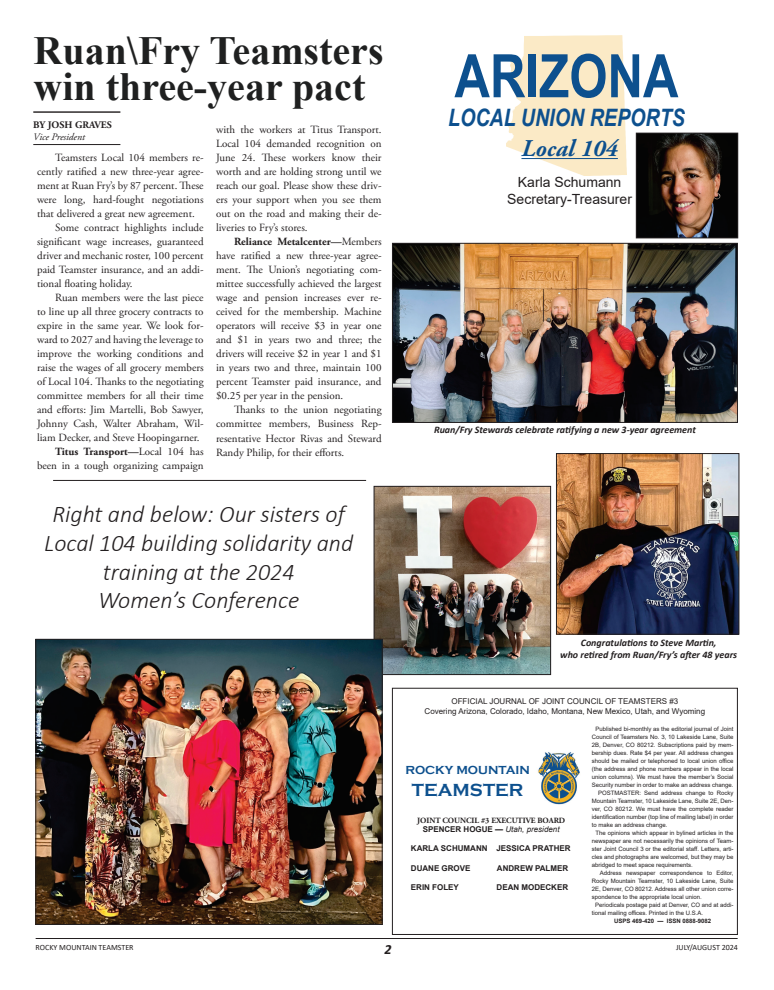
<style>
.page{position:relative;width:774px;height:990px;background:#fff}
.page>*{position:absolute;margin:0;border:0;box-sizing:border-box;transform-origin:0 0}
.t1{font:700 60px "Arial Narrow";color:#0d508e}
.t2{font:700 40px/36px "Times New Roman";color:#1f2020}
.t3{font:italic 300 24px/28.8px "Calibri";color:#231f20;text-align:center}
.t4{font:italic 700 24px "Arial Narrow";color:#0d508e}
.t5{font:italic 700 24px "Adobe Garamond Pro";color:#0d508e}
.t6{font:700 18px "Copperplate Gothic";color:#0d508e}
.t7{font:14px/16.8px "Arial";color:#231f20;text-align:center}
.t8{font:italic 700 14px "Calibri";color:#231f20}
.t9{font:700 12px "Copperplate Gothic";color:#0d508e}
.t10{font:11px/14px "Adobe Garamond Pro";color:#231f20;text-align:justify}
.t11{font:700 11px "Adobe Garamond Pro";color:#231f20}
.t12{font:italic 700 10px/12px "Calibri";color:#231f20;text-align:center}
.t13{font:italic 10px "Adobe Garamond Pro";color:#231f20}
.t14{font:700 10px "Adobe Garamond Pro";color:#231f20}
.t15{font:8px/9.6px "Arial";color:#231f20;text-align:center}
.t16{font:700 8px "Arial";color:#231f20}
.t17{font:8px "Calibri";color:#231f20}
.t18{font:700 8px "Adobe Garamond Pro";color:#231f20}
.t19{font:italic 8px "Arial";color:#231f20}
.t20{font:6px "Arial";color:#231f20}
.t21{font:700 6px "Arial";color:#231f20}
.s1{font-weight:700}
.s2{font-weight:400}
.s3{font-weight:700;font-style:normal}
</style>
<div class="page">
<hr style="left:36px;top:938px;width:702px;height:1px;background:#231f20">
<img style="left:506px;top:36px;width:121px;height:139px">
<hr style="left:521px;top:158px;width:97px;height:1px;background:#0d508e">
<img style="left:638px;top:135px;width:98px;height:101px">
<div style="left:636px;top:133px;width:102px;height:105px;border:1px solid #231f20"></div>
<hr style="left:33px;top:111px;width:87px;height:2px;background:#231f20">
<hr style="left:33px;top:144px;width:87px;height:1px;background:#231f20">
<img style="left:394px;top:245px;width:342px;height:176px">
<div style="left:392px;top:243px;width:346px;height:180px;border:1px solid #231f20"></div>
<hr style="left:53px;top:480px;width:313px;height:1px;background:#231f20">
<img style="left:558px;top:455px;width:179px;height:178px">
<div style="left:556px;top:453px;width:183px;height:182px;border:1px solid #231f20"></div>
<img style="left:376px;top:488px;width:173px;height:185px">
<div style="left:374px;top:486px;width:177px;height:189px;border:1px solid #231f20"></div>
<img style="left:37px;top:641px;width:344px;height:282px">
<div style="left:35px;top:639px;width:348px;height:286px;border:1px solid #231f20"></div>
<div style="left:392px;top:688px;width:346px;height:247px;border:1px solid #231f20"></div>
<img style="left:538px;top:752px;width:42px;height:53px">
<h2 class="t2" style="left:34px;top:31px;width:352px">Ruan\Fry Teamsters win three-year pact</h2>
<p class="t10" style="left:216px;top:123px;width:167px">with the workers at Titus Transport.<br>Local 104 demanded recognition on June 24. These workers know their worth and are holding strong until we reach our goal. Please show these driv&shy;ers your support when you see them out on the road and making their de&shy;liveries to Fry’s stores.</p>
<p class="t10" style="left:216px;top:235px;width:167px;text-indent:18px"><span class="s1">Reliance Metalcenter—</span>Members have ratified a new three-year agree&shy;ment. The Union’s negotiating com&shy;mittee successfully achieved the largest wage and pension increases ever re&shy;ceived for the membership. Machine operators will receive $3 in year one and $1 in years two and three; the drivers will receive $2 in year 1 and $1 in years two and three, maintain 100 percent Teamster paid insurance, and $0.25 per year in the pension.</p>
<p class="t10" style="left:216px;top:403px;width:167px;text-indent:18px">Thanks to the union negotiating committee members, Business Rep&shy;resentative Hector Rivas and Steward Randy Philip, for their efforts.</p>
<p class="t14" style="left:33px;top:119px;width:80px">BY JOSH GRAVES</p>
<p class="t13" style="left:33px;top:131px;width:53px">Vice President</p>
<p class="t10" style="left:55px;top:151px;width:150px">Teamsters Local 104 members re-</p>
<p class="t10" style="left:37px;top:165px;width:168px">cently ratified a new three-year agree-</p>
<p class="t10" style="left:37px;top:179px;width:168px">ment at Ruan Fry’s by 87 percent. These</p>
<p class="t10" style="left:37px;top:193px;width:168px">were long, hard-fought negotiations</p>
<p class="t10" style="left:37px;top:207px;width:159px">that delivered a great new agreement.</p>
<p class="t10" style="left:55px;top:221px;width:150px">Some contract highlights include</p>
<p class="t10" style="left:37px;top:235px;width:168px">significant wage increases, guaranteed</p>
<p class="t10" style="left:37px;top:249px;width:168px">driver and mechanic roster, 100 percent</p>
<p class="t10" style="left:37px;top:263px;width:168px">paid Teamster insurance, and an addi-</p>
<p class="t10" style="left:37px;top:277px;width:97px">tional floating holiday.</p>
<p class="t10" style="left:55px;top:291px;width:150px">Ruan members were the last piece</p>
<p class="t10" style="left:37px;top:305px;width:168px">to line up all three grocery contracts to</p>
<p class="t10" style="left:37px;top:319px;width:168px">expire in the same year. We look for-</p>
<p class="t10" style="left:37px;top:333px;width:168px">ward to 2027 and having the leverage to</p>
<p class="t10" style="left:37px;top:347px;width:168px">improve the working conditions and</p>
<p class="t10" style="left:37px;top:361px;width:168px">raise the wages of all grocery members</p>
<p class="t10" style="left:37px;top:375px;width:168px">of Local 104. Thanks to the negotiating</p>
<p class="t10" style="left:37px;top:389px;width:168px">committee members for all their time</p>
<p class="t10" style="left:37px;top:403px;width:168px">and efforts: Jim Martelli, Bob Sawyer,</p>
<p class="t10" style="left:37px;top:417px;width:168px">Johnny Cash, Walter Abraham, Wil-</p>
<p class="t10" style="left:37px;top:431px;width:164px">liam Decker, and Steve Hoopingarner.</p>
<p class="t11" style="left:55px;top:445px;width:150px">Titus Transport—<span class="s2">Local 104 has</span></p>
<p class="t10" style="left:37px;top:459px;width:168px">been in a tough organizing campaign</p>
<h3 class="t3" style="left:44px;top:499px;width:310px">Right and below: Our sisters of<br>Local 104 building solidarity and training at the 2024<br>Women’s Conference</h3>
<h1 class="t1" style="left:454px;top:31px;width:226px">ARIZONA</h1>
<h3 class="t4" style="left:448px;top:99px;width:238px">LOCAL UNION REPORTS</h3>
<h3 class="t5" style="left:522px;top:135px;width:98px">Local 104</h3>
<p class="t7" style="left:507px;top:174px;width:126px">Karla Schumann<br>Secretary-Treasurer</p>
<p class="t12" style="left:434px;top:423px;width:263px">Ruan/Fry Stewards celebrate ratifying a new 3-year agreement</p>
<p class="t12" style="left:560px;top:637px;width:178px">Congratulations to Steve Martin,<br>who retired from Ruan/Fry’s after 48 years</p>
<p class="t15" style="left:425px;top:696px;width:282px">OFFICIAL JOURNAL OF JOINT COUNCIL OF TEAMSTERS #3<br>Covering Arizona, Colorado, Idaho, Montana, New Mexico, Utah, and Wyoming</p>
<p class="t20" style="left:596px;top:725px;width:139px">Published bi-monthly as the editorial journal of Joint</p>
<p class="t20" style="left:592px;top:733px;width:143px">Council of Teamsters No. 3, 10 Lakeside Lane, Suite</p>
<p class="t20" style="left:592px;top:741px;width:143px">2B, Denver, CO 80212. Subscriptions paid by mem-</p>
<p class="t20" style="left:592px;top:749px;width:143px">bership dues. Rate $4 per year. All address changes</p>
<p class="t20" style="left:592px;top:757px;width:143px">should be mailed or telephoned to local union office</p>
<p class="t20" style="left:592px;top:765px;width:143px">(the address and phone numbers appear in the local</p>
<p class="t20" style="left:592px;top:773px;width:143px">union columns). We must have the member’s Social</p>
<p class="t20" style="left:592px;top:781px;width:143px">Security number in order to make an address change.</p>
<p class="t20" style="left:598px;top:789px;width:137px">POSTMASTER: Send address change to Rocky</p>
<p class="t20" style="left:592px;top:797px;width:143px">Mountain Teamster, 10 Lakeside Lane, Suite 2E, Den-</p>
<p class="t20" style="left:592px;top:805px;width:143px">ver, CO 80212. We must have the complete reader</p>
<p class="t20" style="left:592px;top:813px;width:143px">identification number (top line of mailing label) in order</p>
<p class="t20" style="left:592px;top:821px;width:77px">to make an address change.</p>
<p class="t20" style="left:596px;top:829px;width:139px">The opinions which appear in bylined articles in the</p>
<p class="t20" style="left:592px;top:837px;width:143px">newspaper are not necessarily the opinions of Team-</p>
<p class="t20" style="left:592px;top:845px;width:143px">ster Joint Council 3 or the editorial staff. Letters, arti-</p>
<p class="t20" style="left:592px;top:853px;width:143px">cles and photographs are welcomed, but they may be</p>
<p class="t20" style="left:592px;top:861px;width:103px">abridged to meet space requirements.</p>
<p class="t20" style="left:600px;top:869px;width:135px">Address newspaper correspondence to Editor,</p>
<p class="t20" style="left:592px;top:877px;width:143px">Rocky Mountain Teamster, 10 Lakeside Lane, Suite</p>
<p class="t20" style="left:592px;top:885px;width:143px">2E, Denver, CO 80212. Address all other union corre-</p>
<p class="t20" style="left:592px;top:893px;width:112px">spondence to the appropriate local union.</p>
<p class="t20" style="left:595px;top:901px;width:140px">Periodicals postage paid at Denver, CO and at addi-</p>
<p class="t20" style="left:592px;top:909px;width:113px">tional mailing offices. Printed in the U.S.A.</p>
<p class="t21" style="left:614px;top:917px;width:99px">USPS 469-420 — ISSN 0888-9082</p>
<p class="t9" style="left:405px;top:763px;width:126px">ROCKY MOUNTAIN</p>
<h3 class="t6" style="left:412px;top:780px;width:113px">TEAMSTER</h3>
<p class="t18" style="left:417px;top:815px;width:150px">JOINT COUNCIL #3 EXECUTIVE BOARD</p>
<p class="t19" style="left:423px;top:824px;width:138px"><span class="s3">SPENCER HOGUE —</span> Utah, president</p>
<p class="t16" style="left:411px;top:843px;width:161px">KARLA SCHUMANN JESSICA PRATHER</p>
<p class="t16" style="left:411px;top:862px;width:61px">DUANE GROVE</p>
<p class="t16" style="left:497px;top:862px;width:73px">ANDREW PALMER</p>
<p class="t16" style="left:411px;top:881px;width:50px">ERIN FOLEY</p>
<p class="t16" style="left:497px;top:881px;width:73px">DEAN MODECKER</p>
<p class="t17" style="left:36px;top:942px;width:99px">ROCKY MOUNTAIN TEAMSTER</p>
<p class="t17" style="left:676px;top:942px;width:63px">JULY/AUGUST 2024</p>
<p class="t8" style="left:384px;top:939px;width:9px">2</p>
</div>
